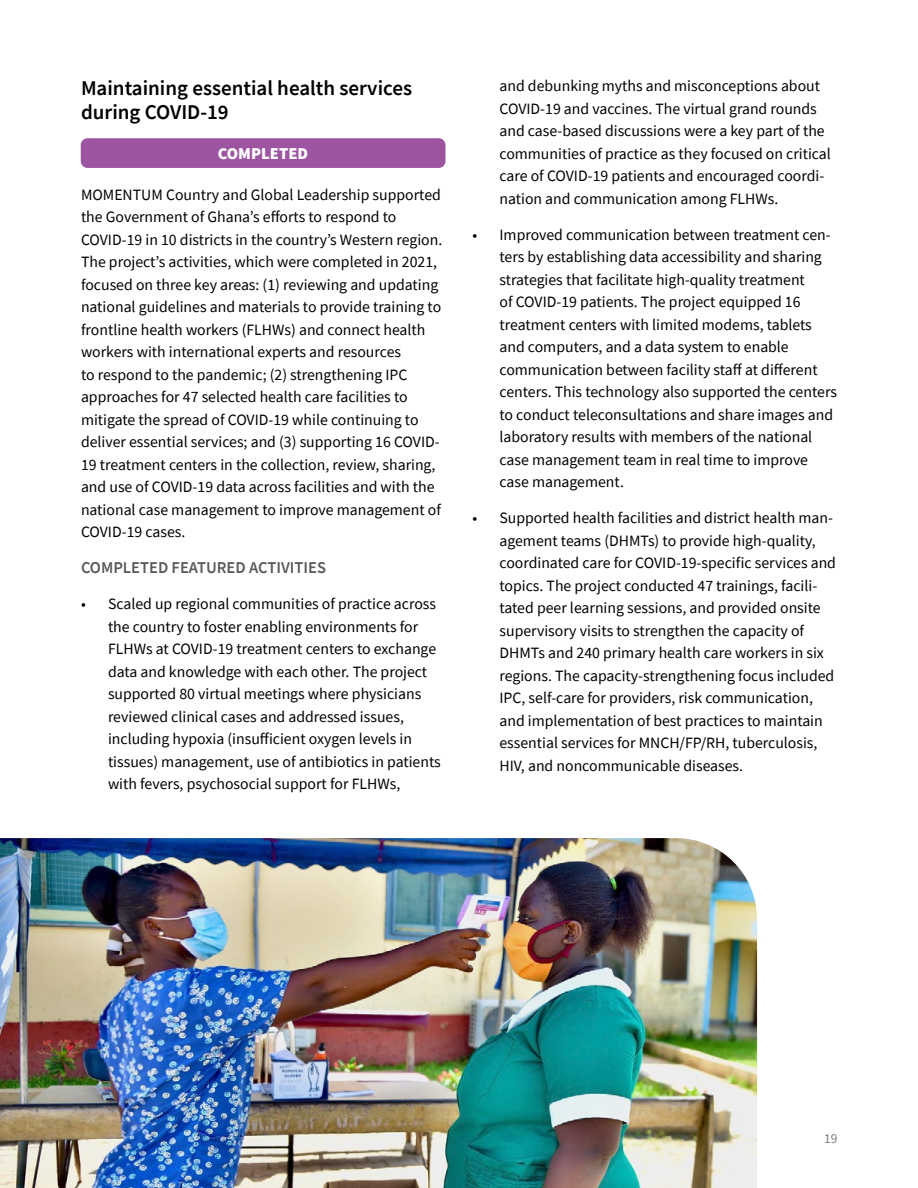
<style>
.page{position:relative;width:918px;height:1188px;background:#fff}
.page>*{position:absolute;margin:0;border:0;box-sizing:border-box;transform-origin:0 0}
.t1{font:600 21px/24px "Source Sans Pro";color:#000}
.t2{font:600 16.5px "Source Sans Pro";color:#58595b}
.t3{font:900 16.5px "Source Sans Pro";color:#fff}
.t4{font:15.75px/22.5px "Source Sans Pro";color:#000}
.t5{font:13.5px "Source Sans Pro";color:#7e7e7e}
</style>
<div class="page">
<div style="left:81px;top:138px;width:365px;height:30px;background:#9d54a1;border-radius:7px"></div>
<img style="left:0;top:838px;width:757px;height:350px">
<h4 class="t1" style="left:81px;top:76px;width:333px">Maintaining essential health services during COVID-19</h4>
<h5 class="t3" style="left:218px;top:142px;width:92px">COMPLETED</h5>
<p class="t4" style="left:81px;top:183px;width:363px">MOMENTUM Country and Global Leadership supported the Government of Ghana’s efforts to respond to COVID-19 in 10 districts in the country’s Western region.<br>The project’s activities, which were completed in 2021, focused on three key areas: (1) reviewing and updating national guidelines and materials to provide training to frontline health workers (FLHWs) and connect health workers with international experts and resources<br>to respond to the pandemic; (2) strengthening IPC approaches for 47 selected health care facilities to mitigate the spread of COVID-19 while continuing to deliver essential services; and (3) supporting 16 COVID-19 treatment centers in the collection, review, sharing, and use of COVID-19 data across facilities and with the national case management to improve management of COVID-19 cases.</p>
<h5 class="t2" style="left:81px;top:557px;width:247px">COMPLETED FEATURED ACTIVITIES</h5>
<p class="t4" style="left:108px;top:593px;width:334px;text-indent:-27px">• Scaled up regional communities of practice across the country to foster enabling environments for FLHWs at COVID-19 treatment centers to exchange data and knowledge with each other. The project supported 80 virtual meetings where physicians reviewed clinical cases and addressed issues, including hypoxia (insufficient oxygen levels in tissues) management, use of antibiotics in patients with fevers, psychosocial support for FLHWs,</p>
<p class="t4" style="left:499px;top:75px;width:333px">and debunking myths and misconceptions about COVID-19 and vaccines. The virtual grand rounds and case-based discussions were a key part of the communities of practice as they focused on critical care of COVID-19 patients and encouraged coordi&shy;nation and communication among FLHWs.</p>
<p class="t4" style="left:500px;top:223px;width:339px;text-indent:-27px">• Improved communication between treatment cen&shy;ters by establishing data accessibility and sharing strategies that facilitate high-quality treatment<br>of COVID-19 patients. The project equipped 16 treatment centers with limited modems, tablets and computers, and a data system to enable communication between facility staff at different centers. This technology also supported the centers to conduct teleconsultations and share images and laboratory results with members of the national case management team in real time to improve case management.</p>
<p class="t4" style="left:500px;top:507px;width:338px;text-indent:-27px">• Supported health facilities and district health man&shy;agement teams (DHMTs) to provide high-quality, coordinated care for COVID-19-specific services and topics. The project conducted 47 trainings, facili&shy;tated peer learning sessions, and provided onsite supervisory visits to strengthen the capacity of DHMTs and 240 primary health care workers in six regions. The capacity-strengthening focus included IPC, self-care for providers, risk communication, and implementation of best practices to maintain essential services for MNCH/FP/RH, tuberculosis, HIV, and noncommunicable diseases.</p>
<p class="t5" style="left:824px;top:1130px;width:15px">19</p>
</div>
